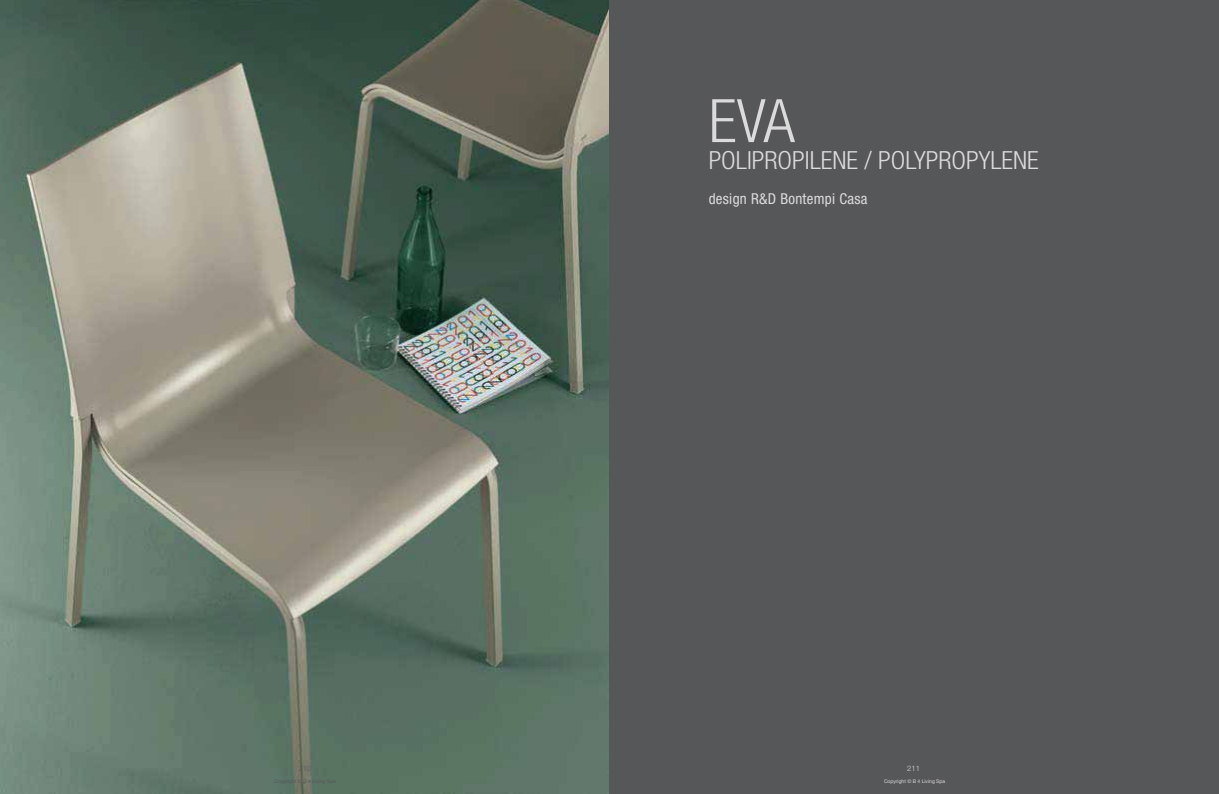
<style>
.page{position:relative;width:1219px;height:794px;background:#fff}
.page>*{position:absolute;margin:0;border:0;box-sizing:border-box;transform-origin:0 0}
.t1{font:300 condensed 60px "Helvetica Neue LT Std";color:#dcdbdb;scale:1.05 1}
.t2{font:300 condensed 25px "Helvetica Neue LT Std";color:#dcdbdb;scale:1.05 1}
.t3{font:condensed 15px "Helvetica Neue LT Std";letter-spacing:.02em;color:#dcdbdb}
.t4{font:300 7.5px "Helvetica Neue LT Std";color:#dcdbdb}
.t5{font:5px "Helvetica Neue";color:#dcdbdb}
</style>
<div class="page">
<img style="left:0;top:0;width:609px;height:794px">
<div style="left:609px;top:0;width:610px;height:794px;background:#565759"></div>
<h1 class="t1" style="left:709px;top:99px;width:84px">EVA</h1>
<p class="t2" style="left:709px;top:151px;width:316px">POLIPROPILENE / POLYPROPYLENE</p>
<p class="t3" style="left:709px;top:193px;width:160px">design R&amp;D Bontempi Casa</p>
<p class="t4" style="left:907px;top:764px;width:14px">211</p>
<p class="t5" style="left:884px;top:778px;width:63px">Copyright © B 4 Living Spa</p>
</div>
